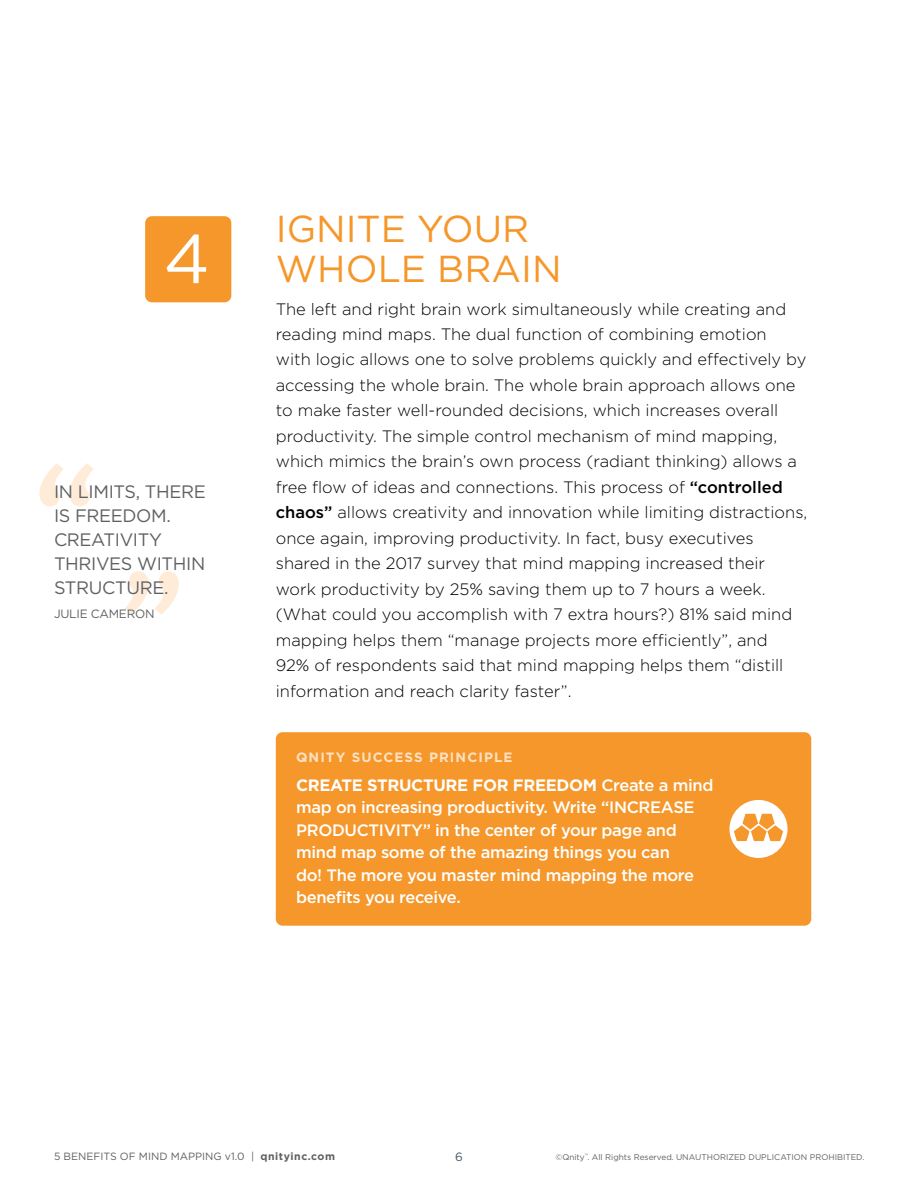
<style>
.page{position:relative;width:918px;height:1188px;background:#fff}
.page>*{position:absolute;margin:0;border:0;box-sizing:border-box;transform-origin:0 0}
.t1{font:69px "Gotham HTF";color:#fff}
.t2{font:37.5px/40.5px "Gotham HTF";color:#f5972a}
.t3{font:18px/24px "Gotham HTF";letter-spacing:-.02em;color:#5f6062}
.t4{font:300 16.5px/25.5px "Gotham HTF";color:#000}
.t5{font:500 16.5px/22.5px "Gotham HTF";letter-spacing:-.02em;color:#fff}
.t6{font:700 13.5px "Gotham HTF";letter-spacing:.08em;color:#fee1c2}
.t7{font:12px "Gotham HTF";letter-spacing:-.02em;color:#5f6062}
.t8{font:12px "Gotham HTF";color:#485865}
.t9{font:10.5px "Gotham HTF";color:#5f6062}
.t10{font:8.25px "Gotham HTF";color:#5f6062}
.s1{font-weight:500}
.s2{font-weight:700}
</style>
<div class="page">
<div style="left:276px;top:732px;width:535px;height:194px;background:#f5972a;border-radius:7px"></div>
<div style="left:145px;top:216px;width:86px;height:86px;background:#f5972a;border-radius:7px"></div>
<svg style="left:39px;top:463px;width:54px;height:43px"></svg>
<svg style="left:125px;top:571px;width:54px;height:44px"></svg>
<div style="left:729px;top:800px;width:59px;height:58px;background:#fff;border-radius:50%"></div>
<svg style="left:734px;top:814px;width:49px;height:27px"></svg>
<h1 class="t1" style="left:164px;top:221px;width:48px">4</h1>
<p class="t3" style="left:54px;top:479px;width:153px">IN LIMITS, THERE<br>IS FREEDOM.<br>CREATIVITY<br>THRIVES WITHIN<br>STRUCTURE.</p>
<p class="t7" style="left:54px;top:607px;width:102px">JULIE CAMERON</p>
<h2 class="t2" style="left:276px;top:208px;width:287px">IGNITE YOUR<br>WHOLE BRAIN</h2>
<p class="t4" style="left:276px;top:296px;width:533px">The left and right brain work simultaneously while creating and reading mind maps. The dual function of combining emotion<br>with logic allows one to solve problems quickly and effectively by accessing the whole brain. The whole brain approach allows one to make faster well-rounded decisions, which increases overall productivity. The simple control mechanism of mind mapping, which mimics the brain’s own process (radiant thinking) allows a free flow of ideas and connections. This process of <span class="s1">“controlled chaos”</span> allows creativity and innovation while limiting distractions, once again, improving productivity. In fact, busy executives shared in the 2017 survey that mind mapping increased their work productivity by 25% saving them up to 7 hours a week. (What could you accomplish with 7 extra hours?) 81% said mind mapping helps them “manage projects more efficiently”, and<br>92% of respondents said that mind mapping helps them “distill information and reach clarity faster”.</p>
<p class="t6" style="left:296px;top:749px;width:218px">QNITY SUCCESS PRINCIPLE</p>
<p class="t5" style="left:296px;top:773px;width:419px"><span class="s2">CREATE STRUCTURE FOR FREEDOM</span> Create a mind map on increasing productivity. Write “INCREASE PRODUCTIVITY” in the center of your page and mind map some of the amazing things you can<br>do! The more you master mind mapping the more benefits you receive.</p>
<p class="t9" style="left:54px;top:1150px;width:283px">5 BENEFITS OF MIND MAPPING v1.0 | <span class="s2">qnityinc.com</span></p>
<p class="t10" style="left:555px;top:1152px;width:311px">©Qnity<sup>™</sup>. All Rights Reserved. UNAUTHORIZED DUPLICATION PROHIBITED.</p>
<p class="t8" style="left:455px;top:1150px;width:9px">6</p>
</div>
